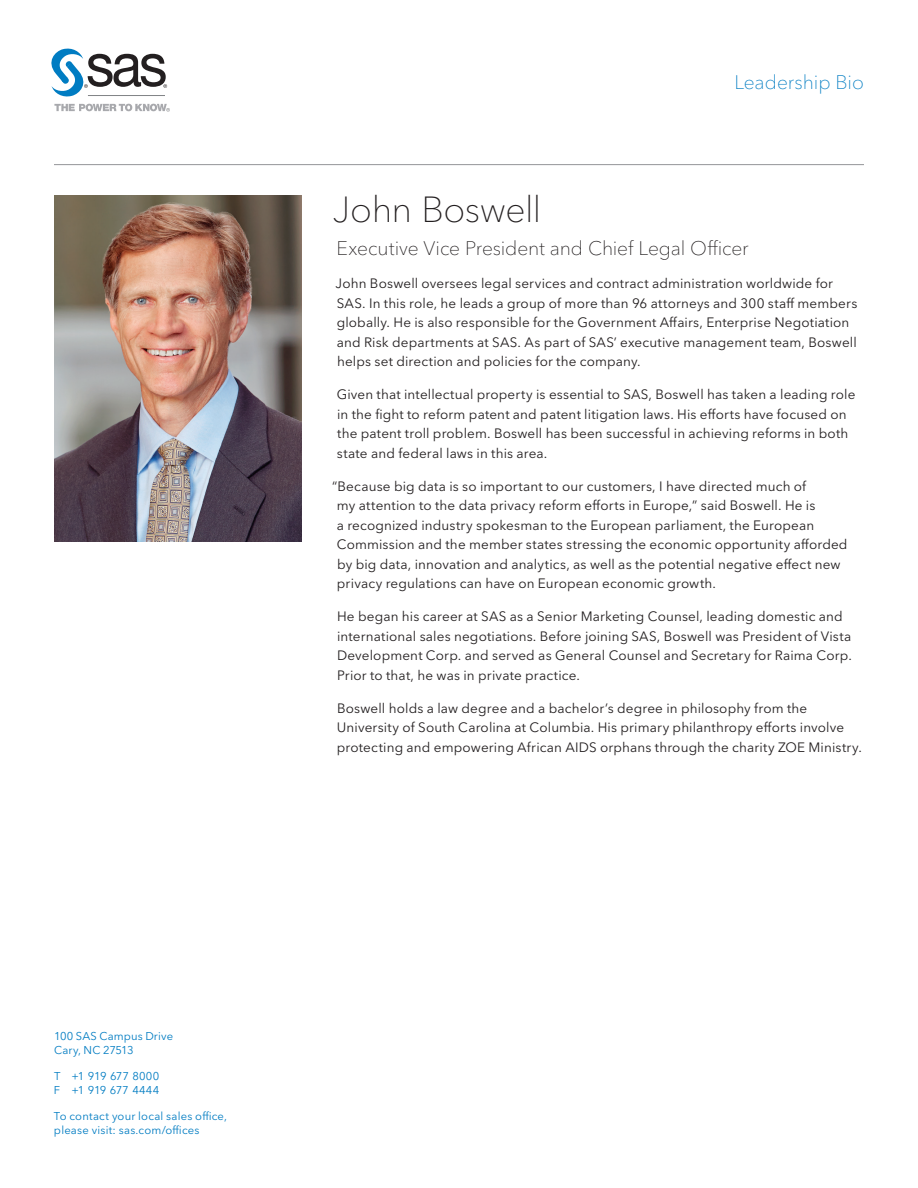
<style>
.page{position:relative;width:918px;height:1188px;background:#fff}
.page>*{position:absolute;margin:0;border:0;box-sizing:border-box;transform-origin:0 0}
.t1{font:100 36px "Avenir Next W1 G";letter-spacing:-.015em;color:#231f20}
.t2{font:100 19.5px "Avenir Next W1 G";letter-spacing:-.01em;color:#231f20}
.t3{font:100 19.5px "Avenir Next W1 G";color:#007cc2}
.t4{font:13.5px/19.5px "Avenir Next W1 G";letter-spacing:.01em;color:#231f20}
.t5{font:11.25px/14.2px "Avenir Next W1 G";letter-spacing:.015em;color:#007cc2}
.t6{font:11.25px/14.2px "Avenir Next W1 G";letter-spacing:-.01em;color:#007cc2}
</style>
<div class="page">
<svg style="left:54px;top:104px;width:116px;height:8px"></svg>
<svg style="left:51px;top:48px;width:116px;height:49px"></svg>
<hr style="left:88px;top:95px;width:77px;height:1px;background:#808285">
<hr style="left:54px;top:164px;width:810px;height:1px;background:#939598">
<img style="left:54px;top:195px;width:247px;height:347px">
<h2 class="t3" style="left:734px;top:71px;width:131px">Leadership Bio</h2>
<h1 class="t1" style="left:333px;top:188px;width:210px">John Boswell</h1>
<h2 class="t2" style="left:337px;top:237px;width:414px">Executive Vice President and Chief Legal Officer</h2>
<p class="t4" style="left:336px;top:274px;width:523px">John Boswell oversees legal services and contract administration worldwide for SAS. In this role, he leads a group of more than 96 attorneys and 300 staff members globally. He is also responsible for the Government Affairs, Enterprise Negotiation and Risk departments at SAS. As part of SAS’ executive management team, Boswell helps set direction and policies for the company.</p>
<p class="t4" style="left:337px;top:385px;width:520px">Given that intellectual property is essential to SAS, Boswell has taken a leading role in the fight to reform patent and patent litigation laws. His efforts have focused on the patent troll problem. Boswell has been successful in achieving reforms in both state and federal laws in this area.</p>
<p class="t4" style="left:337px;top:476px;width:512px;text-indent:-5px">“Because big data is so important to our customers, I have directed much of<br>my attention to the data privacy reform efforts in Europe,” said Boswell. He is<br>a recognized industry spokesman to the European parliament, the European Commission and the member states stressing the economic opportunity afforded by big data, innovation and analytics, as well as the potential negative effect new privacy regulations can have on European economic growth.</p>
<p class="t4" style="left:337px;top:607px;width:516px">He began his career at SAS as a Senior Marketing Counsel, leading domestic and international sales negotiations. Before joining SAS, Boswell was President of Vista Development Corp. and served as General Counsel and Secretary for Raima Corp.<br>Prior to that, he was in private practice.</p>
<p class="t4" style="left:337px;top:698px;width:526px">Boswell holds a law degree and a bachelor’s degree in philosophy from the<br>University of South Carolina at Columbia. His primary philanthropy efforts involve protecting and empowering African AIDS orphans through the charity ZOE Ministry.</p>
<p class="t5" style="left:54px;top:1029px;width:121px">100 SAS Campus Drive<br>Cary, NC 27513</p>
<p class="t6" style="left:54px;top:1069px;width:107px">T +1 919 677 8000<br>F +1 919 677 4444</p>
<p class="t5" style="left:54px;top:1109px;width:175px">To contact your local sales office, please visit: sas.com/offices</p>
</div>
